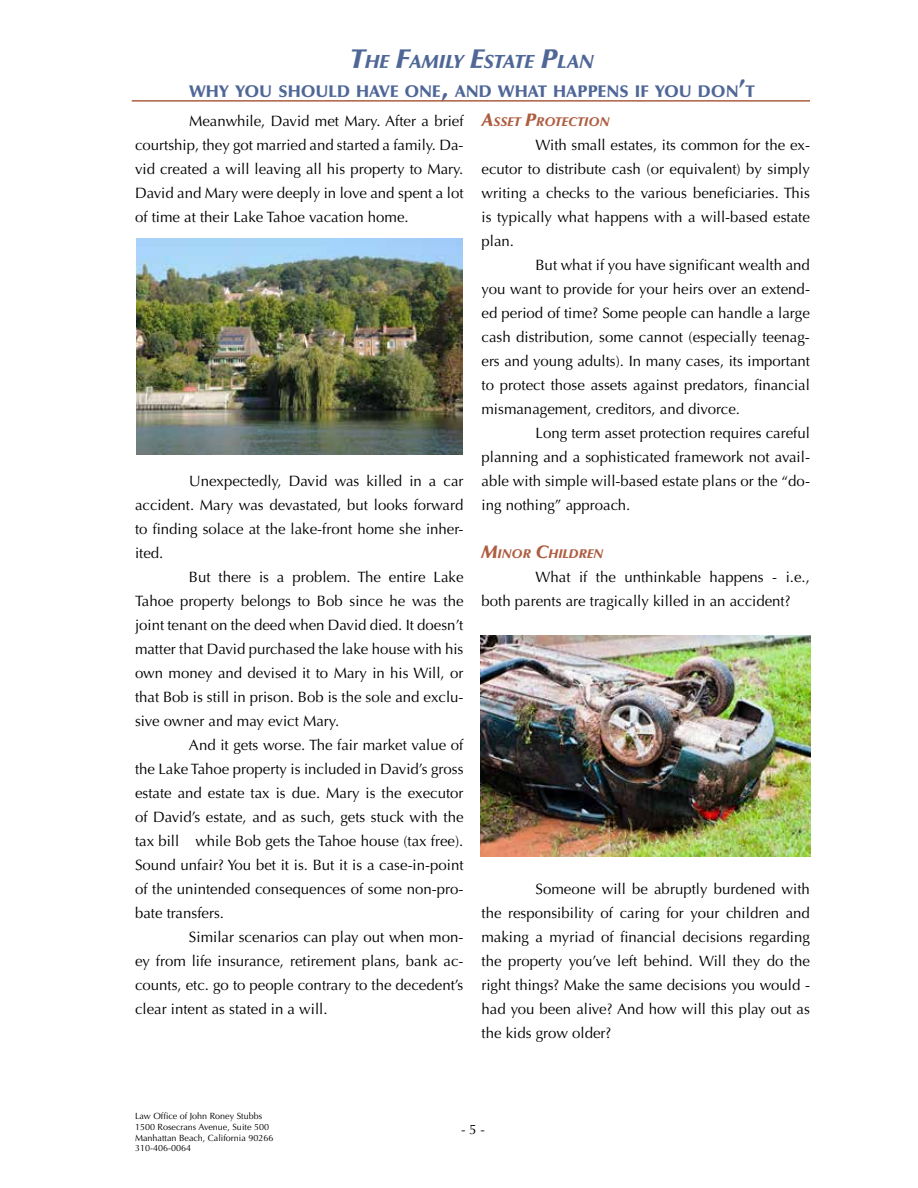
<style>
.page{position:relative;width:918px;height:1188px;background:#fff}
.page>*{position:absolute;margin:0;border:0;box-sizing:border-box;transform-origin:0 0}
.t1{font:italic 900 18.9px "Optima LT Std";color:#4f6797}
.t2{font:900 16.8px "Optima LT Std";color:#4f6797}
.t3{font:15px/24px "Optima LT Std";color:#000;text-align:justify}
.t4{font:13.5px "Optima LT Std";color:#000}
.t5{font:italic 900 12.6px "Optima LT Std";color:#ae5d40}
.t6{font:9px/10.8px "Optima LT Std";color:#000}
.s1{font-size:27px}
.s2{font-size:24px}
.s3{font-size:18px}
</style>
<div class="page">
<hr style="left:132px;top:100px;width:678px;height:2px;background:#ae5d40">
<img style="left:136px;top:238px;width:326px;height:217px">
<img style="left:481px;top:636px;width:330px;height:220px">
<p class="t1" style="left:350px;top:51px;width:246px"><span class="s1">T</span>HE <span class="s1">F</span>AMILY <span class="s1">E</span>STATE <span class="s1">P</span>LAN</p>
<p class="t2" style="left:189px;top:82px;width:567px">WHY YOU SHOULD HAVE ONE<span class="s2">,</span> AND WHAT HAPPENS IF YOU DON<span class="s2">’</span>T</p>
<p class="t3" style="left:135px;top:109px;width:330px;text-indent:54px">Meanwhile, David met Mary. After a brief courtship, they got married and started a family. Da&shy;vid created a will leaving all his property to Mary.<br>David and Mary were deeply in love and spent a lot of time at their Lake Tahoe vacation home.</p>
<p class="t3" style="left:135px;top:469px;width:330px;text-indent:54px">Unexpectedly, David was killed in a car accident. Mary was devastated, but looks forward to finding solace at the lake-front home she inher&shy;ited.</p>
<p class="t3" style="left:135px;top:565px;width:330px;text-indent:54px">But there is a problem. The entire Lake Tahoe property belongs to Bob since he was the joint tenant on the deed when David died. It doesn’t matter that David purchased the lake house with his own money and devised it to Mary in his Will, or that Bob is still in prison. Bob is the sole and exclu&shy;sive owner and may evict Mary.</p>
<p class="t3" style="left:135px;top:733px;width:330px;text-indent:54px">And it gets worse. The fair market value of the Lake Tahoe property is included in David’s gross estate and estate tax is due. Mary is the executor of David’s estate, and as such, gets stuck with the tax bill while Bob gets the Tahoe house (tax free).<br>Sound unfair? You bet it is. But it is a case-in-point of the unintended consequences of some non-pro&shy;bate transfers.</p>
<p class="t3" style="left:135px;top:925px;width:330px;text-indent:54px">Similar scenarios can play out when mon&shy;ey from life insurance, retirement plans, bank ac&shy;counts, etc. go to people contrary to the decedent’s clear intent as stated in a will.</p>
<p class="t5" style="left:482px;top:114px;width:130px"><span class="s3">A</span>SSET <span class="s3">P</span>ROTECTION</p>
<p class="t3" style="left:482px;top:133px;width:330px;text-indent:54px">With small estates, its common for the ex&shy;ecutor to distribute cash (or equivalent) by simply writing a checks to the various beneficiaries. This is typically what happens with a will-based estate plan.</p>
<p class="t3" style="left:482px;top:253px;width:330px;text-indent:54px">But what if you have significant wealth and you want to provide for your heirs over an extend&shy;ed period of time? Some people can handle a large cash distribution, some cannot (especially teenag&shy;ers and young adults). In many cases, its important to protect those assets against predators, financial mismanagement, creditors, and divorce.</p>
<p class="t3" style="left:482px;top:421px;width:330px;text-indent:54px">Long term asset protection requires careful planning and a sophisticated framework not avail&shy;able with simple will-based estate plans or the “do&shy;ing nothing” approach.</p>
<p class="t5" style="left:482px;top:546px;width:123px"><span class="s3">M</span>INOR <span class="s3">C</span>HILDREN</p>
<p class="t3" style="left:482px;top:565px;width:330px;text-indent:54px">What if the unthinkable happens - i.e., both parents are tragically killed in an accident?</p>
<p class="t3" style="left:482px;top:877px;width:330px;text-indent:54px">Someone will be abruptly burdened with the responsibility of caring for your children and making a myriad of financial decisions regarding the property you’ve left behind. Will they do the right things? Make the same decisions you would - had you been alive? And how will this play out as the kids grow older?</p>
<p class="t6" style="left:135px;top:1111px;width:140px">Law Office of John Roney Stubbs<br>1500 Rosecrans Avenue, Suite 500<br>Manhattan Beach, California 90266<br>310-406-0064</p>
<p class="t4" style="left:461px;top:1122px;width:26px">- 5 -</p>
</div>
